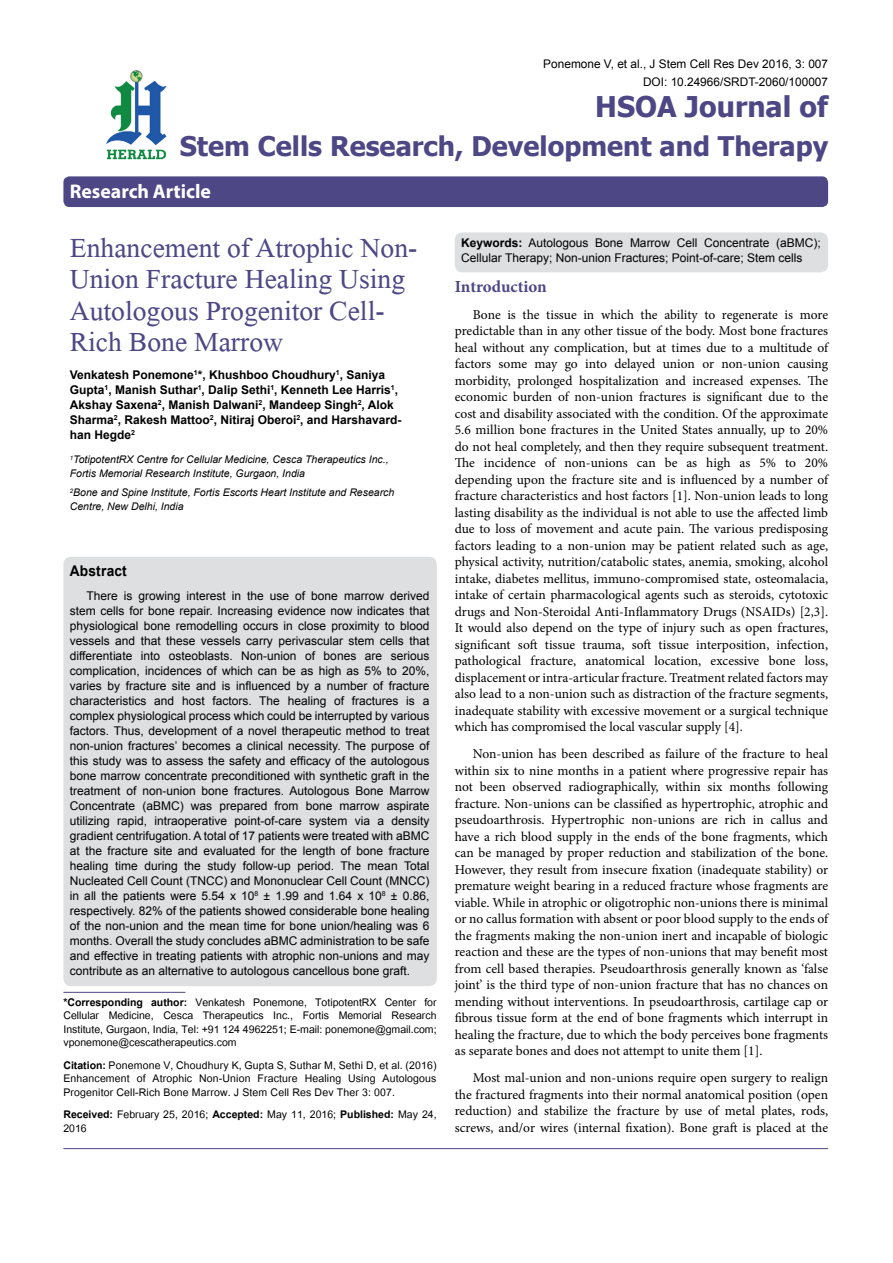
<style>
.page{position:relative;width:893px;height:1263px;background:#fff}
.page>*{position:absolute;margin:0;border:0;box-sizing:border-box;transform-origin:0 0}
.t1{font:41.25px/31.5px "Microsoft Himalaya";color:#4d4785}
.t2{font:700 28.5px "Tahoma";color:#4d4785}
.t3{font:700 27px "Tahoma";color:#4d4785}
.t4{font:700 19.8px "Myriad Hebrew";color:#fff}
.t5{font:700 16.95px "Minion Pro";letter-spacing:-.005em;color:#4d4785}
.t6{font:700 14.85px "Arial";letter-spacing:.015em;color:#000;scale:.93 1}
.t7{font:14.7px/13.5px "Utsaah";color:#000;text-align:justify}
.t8{font:13.5px/16.5px "Minion Pro";color:#000;text-align:justify}
.t9{font:12px/15px "Arial";color:#000;text-align:justify}
.t10{font:700 12px/15px "Arial";color:#000}
.t11{font:11.85px/18px "Arial";color:#000;text-align:right}
.t12{font:italic 10.5px/13.5px "Arial";color:#000}
.s1{font-weight:700}
</style>
<div class="page">
<div style="left:63px;top:176px;width:765px;height:31px;background:#4d4785;border-radius:6px"></div>
<div style="left:63px;top:557px;width:374px;height:429px;background:#dedfe0;border-radius:8px"></div>
<div style="left:455px;top:232px;width:373px;height:40px;background:#dedfe0;border-radius:8px"></div>
<hr style="left:63px;top:992px;width:122px;height:1px;background:#4d4785">
<img style="left:106px;top:70px;width:61px;height:90px">
<hr style="left:63px;top:1148px;width:765px;height:1px;background:#4d4785">
<p class="t11" style="left:543px;top:55px;width:286px">Ponemone V, et al., J Stem Cell Res Dev 2016, 3: 007<br>DOI: 10.24966/SRDT-2060/100007</p>
<h2 class="t2" style="left:595px;top:87px;width:234px">HSOA Journal of</h2>
<h3 class="t3" style="left:180px;top:128px;width:650px">Stem Cells Research, Development and Therapy</h3>
<h3 class="t4" style="left:70px;top:180px;width:143px">Research Article</h3>
<h1 class="t1" style="left:70px;top:227px;width:349px">Enhancement of Atrophic Non-<br>Union Fracture Healing Using<br>Autologous Progenitor Cell-<br>Rich Bone Marrow</h1>
<p class="t10" style="left:70px;top:368px;width:333px">Venkatesh Ponemone<sup>1</sup>*, Khushboo Choudhury<sup>1</sup>, Saniya Gupta<sup>1</sup>, Manish Suthar<sup>1</sup>, Dalip Sethi<sup>1</sup>, Kenneth Lee Harris<sup>1</sup>, Akshay Saxena<sup>2</sup>, Manish Dalwani<sup>2</sup>, Mandeep Singh<sup>2</sup>, Alok Sharma<sup>2</sup>, Rakesh Mattoo<sup>2</sup>, Nitiraj Oberoi<sup>2</sup>, and Harshavard&shy;han Hegde<sup>2</sup></p>
<p class="t12" style="left:70px;top:453px;width:320px"><sup>1</sup>TotipotentRX Centre for Cellular Medicine, Cesca Therapeutics Inc.,<br>Fortis Memorial Research Institute, Gurgaon, India</p>
<p class="t12" style="left:70px;top:486px;width:326px"><sup>2</sup>Bone and Spine Institute, Fortis Escorts Heart Institute and Research<br>Centre, New Delhi, India</p>
<p class="t6" style="left:70px;top:560px;width:63px">Abstract</p>
<p class="t9" style="left:70px;top:588px;width:361px;text-indent:16px">There is growing interest in the use of bone marrow derived stem cells for bone repair. Increasing evidence now indicates that physiological bone remodelling occurs in close proximity to blood vessels and that these vessels carry perivascular stem cells that differentiate into osteoblasts. Non-union of bones are serious complication, incidences of which can be as high as 5% to 20%, varies by fracture site and is influenced by a number of fracture characteristics and host factors. The healing of fractures is a complex physiological process which could be interrupted by various factors. Thus, development of a novel therapeutic method to treat non-union fractures’ becomes a clinical necessity. The purpose of this study was to assess the safety and efficacy of the autologous bone marrow concentrate preconditioned with synthetic graft in the treatment of non-union bone fractures. Autologous Bone Marrow Concentrate (aBMC) was prepared from bone marrow aspirate utilizing rapid, intraoperative point-of-care system via a density gradient centrifugation. A total of 17 patients were treated with aBMC at the fracture site and evaluated for the length of bone fracture healing time during the study follow-up period. The mean Total Nucleated Cell Count (TNCC) and Mononuclear Cell Count (MNCC) in all the patients were 5.54 x 10<sup>8</sup> ± 1.99 and 1.64 x 10<sup>8</sup> ± 0.86, respectively. 82% of the patients showed considerable bone healing of the non-union and the mean time for bone union/healing was 6 months. Overall the study concludes aBMC administration to be safe and effective in treating patients with atrophic non-unions and may contribute as an alternative to autologous cancellous bone graft.</p>
<p class="t7" style="left:63px;top:996px;width:375px"><span class="s1">*Corresponding author:</span> Venkatesh Ponemone, TotipotentRX Center for Cellular Medicine, Cesca Therapeutics Inc., Fortis Memorial Research Institute, Gurgaon, India, Tel: +91 124 4962251; E-mail: ponemone@gmail.com; vponemone@cescatherapeutics.com</p>
<p class="t7" style="left:63px;top:1059px;width:375px"><span class="s1">Citation:</span> Ponemone V, Choudhury K, Gupta S, Suthar M, Sethi D, et al. (2016)<br>Enhancement of Atrophic Non-Union Fracture Healing Using Autologous Progenitor Cell-Rich Bone Marrow. J Stem Cell Res Dev Ther 3: 007.</p>
<p class="t7" style="left:63px;top:1109px;width:375px"><span class="s1">Received:</span> February 25, 2016; <span class="s1">Accepted:</span> May 11, 2016; <span class="s1">Published:</span> May 24,<br>2016</p>
<p class="t9" style="left:461px;top:236px;width:361px"><span class="s1">Keywords:</span> Autologous Bone Marrow Cell Concentrate (aBMC);<br>Cellular Therapy; Non-union Fractures; Point-of-care; Stem cells</p>
<p class="t5" style="left:455px;top:274px;width:94px">Introduction</p>
<p class="t8" style="left:455px;top:306px;width:375px;text-indent:18px">Bone is the tissue in which the ability to regenerate is more predictable than in any other tissue of the body. Most bone fractures heal without any complication, but at times due to a multitude of factors some may go into delayed union or non-union causing morbidity, prolonged hospitalization and increased expenses. The economic burden of non-union fractures is significant due to the cost and disability associated with the condition. Of the approximate 5.6 million bone fractures in the United States annually, up to 20% do not heal completely, and then they require subsequent treatment.<br>The incidence of non-unions can be as high as 5% to 20% depending upon the fracture site and is influenced by a number of fracture characteristics and host factors [1]. Non-union leads to long lasting disability as the individual is not able to use the affected limb due to loss of movement and acute pain. The various predisposing factors leading to a non-union may be patient related such as age, physical activity, nutrition/catabolic states, anemia, smoking, alcohol intake, diabetes mellitus, immuno-compromised state, osteomalacia, intake of certain pharmacological agents such as steroids, cytotoxic drugs and Non-Steroidal Anti-Inflammatory Drugs (NSAIDs) [2,3].<br>It would also depend on the type of injury such as open fractures, significant soft tissue trauma, soft tissue interposition, infection, pathological fracture, anatomical location, excessive bone loss, displacement or intra-articular fracture. Treatment related factors may also lead to a non-union such as distraction of the fracture segments, inadequate stability with excessive movement or a surgical technique which has compromised the local vascular supply [4].</p>
<p class="t8" style="left:455px;top:746px;width:375px;text-indent:18px">Non-union has been described as failure of the fracture to heal within six to nine months in a patient where progressive repair has not been observed radiographically, within six months following fracture. Non-unions can be classified as hypertrophic, atrophic and pseudoarthrosis. Hypertrophic non-unions are rich in callus and have a rich blood supply in the ends of the bone fragments, which can be managed by proper reduction and stabilization of the bone.<br>However, they result from insecure fixation (inadequate stability) or premature weight bearing in a reduced fracture whose fragments are viable. While in atrophic or oligotrophic non-unions there is minimal or no callus formation with absent or poor blood supply to the ends of the fragments making the non-union inert and incapable of biologic reaction and these are the types of non-unions that may benefit most from cell based therapies. Pseudoarthrosis generally known as ‘false joint’ is the third type of non-union fracture that has no chances on mending without interventions. In pseudoarthrosis, cartilage cap or fibrous tissue form at the end of bone fragments which interrupt in healing the fracture, due to which the body perceives bone fragments as separate bones and does not attempt to unite them [1].</p>
<p class="t8" style="left:455px;top:1070px;width:375px;text-indent:18px">Most mal-union and non-unions require open surgery to realign the fractured fragments into their normal anatomical position (open reduction) and stabilize the fracture by use of metal plates, rods, screws, and/or wires (internal fixation). Bone graft is placed at the</p>
</div>
